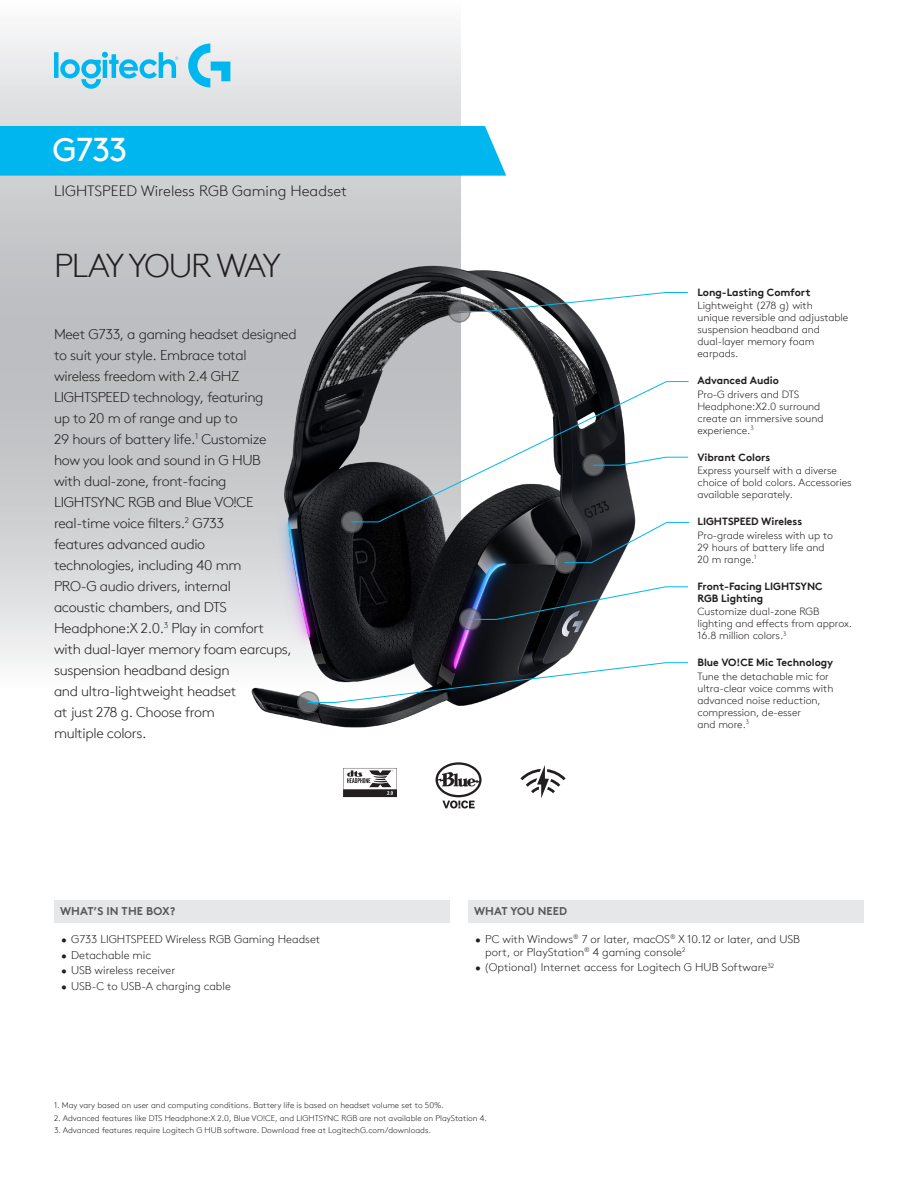
<style>
.page{position:relative;width:918px;height:1188px;background:#fff}
.page>*{position:absolute;margin:0;border:0;box-sizing:border-box;transform-origin:0 0}
.t1{font:300 33px "Brown Pro TT";letter-spacing:-.055em;color:#231f20}
.t2{font:33px "Brown Pro TT";color:#fff}
.t3{font:300 15px "Brown Pro TT";color:#231f20}
.t4{font:300 14.25px/21px "Brown Pro TT";letter-spacing:-.025em;color:#231f20}
.t5{font:300 11.25px/12.8px "Brown Pro TT";color:#231f20}
.t6{font:700 11.25px "Brown Pro TT";letter-spacing:.01em;color:#57585a}
.t7{font:300 10.5px/12px "Brown Pro TT";letter-spacing:-.005em;color:#231f20}
.t8{font:700 10.5px/12px "Brown Pro TT";letter-spacing:-.005em;color:#231f20}
.t9{font:300 8.25px "Brown Pro TT";color:#231f20}
</style>
<div class="page">
<svg style="left:0;top:30px;width:460px;height:635px;background:#d5d6d8"></svg>
<img style="left:76px;top:230px;width:543px;height:498px">
<div style="left:54px;top:900px;width:396px;height:22px;background:#e6e7e9"></div>
<div style="left:468px;top:900px;width:396px;height:22px;background:#e6e7e9"></div>
<div style="left:0;top:126px;width:506px;height:50px;background:#00b6ef"></div>
<svg style="left:54px;top:44px;width:176px;height:45px"></svg>
<svg style="left:449px;top:301px;width:21px;height:21px"></svg>
<div style="left:448px;top:300px;width:23px;height:23px;border:2px solid #57585a;border-radius:50%"></div>
<svg style="left:458px;top:292px;width:230px;height:20px"></svg>
<svg style="left:298px;top:692px;width:21px;height:21px"></svg>
<div style="left:297px;top:691px;width:23px;height:23px;border:2px solid #57585a;border-radius:50%"></div>
<svg style="left:307px;top:662px;width:382px;height:41px"></svg>
<div style="left:342px;top:511px;width:21px;height:21px;background:#686a6d;border-radius:50%"></div>
<div style="left:341px;top:511px;width:22px;height:22px;border:2px solid #57585a;border-radius:50%"></div>
<svg style="left:351px;top:381px;width:338px;height:142px"></svg>
<svg style="left:460px;top:609px;width:21px;height:21px"></svg>
<div style="left:459px;top:608px;width:23px;height:23px;border:2px solid #57585a;border-radius:50%"></div>
<svg style="left:469px;top:586px;width:219px;height:34px"></svg>
<svg style="left:555px;top:552px;width:21px;height:21px"></svg>
<div style="left:554px;top:551px;width:23px;height:23px;border:2px solid #57585a;border-radius:50%"></div>
<svg style="left:564px;top:522px;width:125px;height:41px"></svg>
<svg style="left:436px;top:762px;width:46px;height:46px"></svg>
<svg style="left:343px;top:768px;width:54px;height:29px"></svg>
<svg style="left:520px;top:765px;width:46px;height:33px"></svg>
<p class="t2" style="left:53px;top:125px;width:76px">G733</p>
<p class="t3" style="left:54px;top:179px;width:295px">LIGHTSPEED Wireless RGB Gaming Headset</p>
<p class="t1" style="left:54px;top:241px;width:228px">PLAY YOUR WAY</p>
<p class="t4" style="left:54px;top:323px;width:244px">Meet G733, a gaming headset designed to suit your style. Embrace total<br>wireless freedom with 2.4 GHZ<br>LIGHTSPEED technology, featuring<br>up to 20 m of range and up to<br>29 hours of battery life.<sup>1</sup> Customize<br>how you look and sound in G HUB<br>with dual-zone, front-facing<br>LIGHTSYNC RGB and Blue VO!CE real-time voice filters.<sup>2</sup> G733<br>features advanced audio<br>technologies, including 40 mm<br>PRO-G audio drivers, internal<br>acoustic chambers, and DTS<br>Headphone:X 2.0.<sup>3</sup> Play in comfort<br>with dual-layer memory foam earcups, suspension headband design<br>and ultra-lightweight headset<br>at just 278 g. Choose from<br>multiple colors.</p>
<p class="t8" style="left:698px;top:285px;width:115px">Long-Lasting Comfort</p>
<p class="t7" style="left:698px;top:299px;width:152px">Lightweight (278 g) with<br>unique reversible and adjustable suspension headband and dual-layer memory foam earpads.</p>
<p class="t8" style="left:698px;top:374px;width:83px">Advanced Audio</p>
<p class="t7" style="left:698px;top:387px;width:128px">Pro-G drivers and DTS<br>Headphone:X2.0 surround create an immersive sound experience.<sup>3</sup></p>
<p class="t8" style="left:698px;top:450px;width:74px">Vibrant Colors</p>
<p class="t7" style="left:698px;top:464px;width:156px">Express yourself with a diverse choice of bold colors. Accessories available separately.</p>
<p class="t8" style="left:698px;top:515px;width:106px">LIGHTSPEED Wireless</p>
<p class="t7" style="left:698px;top:528px;width:137px">Pro-grade wireless with up to<br>29 hours of battery life and<br>20 m range.<sup>1</sup></p>
<p class="t8" style="left:698px;top:579px;width:127px">Front-Facing LIGHTSYNC<br>RGB Lighting</p>
<p class="t7" style="left:698px;top:605px;width:156px">Customize dual-zone RGB lighting and effects from approx.<br>16.8 million colors.<sup>3</sup></p>
<p class="t8" style="left:698px;top:656px;width:137px">Blue VO!CE Mic Technology</p>
<p class="t7" style="left:698px;top:669px;width:137px">Tune the detachable mic for ultra-clear voice comms with advanced noise reduction, compression, de-esser<br>and more.<sup>3</sup></p>
<p class="t6" style="left:60px;top:902px;width:117px">WHAT’S IN THE BOX?</p>
<p class="t6" style="left:474px;top:902px;width:95px">WHAT YOU NEED</p>
<p class="t5" style="left:485px;top:932px;width:316px;text-indent:-10px">• PC with Windows<sup>®</sup> 7 or later, macOS<sup>®</sup> X 10.12 or later, and USB port, or PlayStation<sup>®</sup> 4 gaming console<sup>2</sup></p>
<p class="t5" style="left:475px;top:960px;width:301px">• (Optional) Internet access for Logitech G HUB Software<sup>32</sup></p>
<p class="t5" style="left:61px;top:932px;width:261px">• G733 LIGHTSPEED Wireless RGB Gaming Headset</p>
<p class="t5" style="left:61px;top:948px;width:91px">• Detachable mic</p>
<p class="t5" style="left:61px;top:963px;width:116px">• USB wireless receiver</p>
<p class="t5" style="left:61px;top:979px;width:171px">• USB-C to USB-A charging cable</p>
<p class="t9" style="left:54px;top:1099px;width:392px">1. May vary based on user and computing conditions. Battery life is based on headset volume set to 50%.</p>
<p class="t9" style="left:54px;top:1112px;width:435px">2. Advanced features like DTS Headphone:X 2.0, Blue VO!CE, and LIGHTSYNC RGB are not available on PlayStation 4.</p>
<p class="t9" style="left:54px;top:1124px;width:379px">3. Advanced features require Logitech G HUB software. Download free at LogitechG.com/downloads.</p>
</div>
